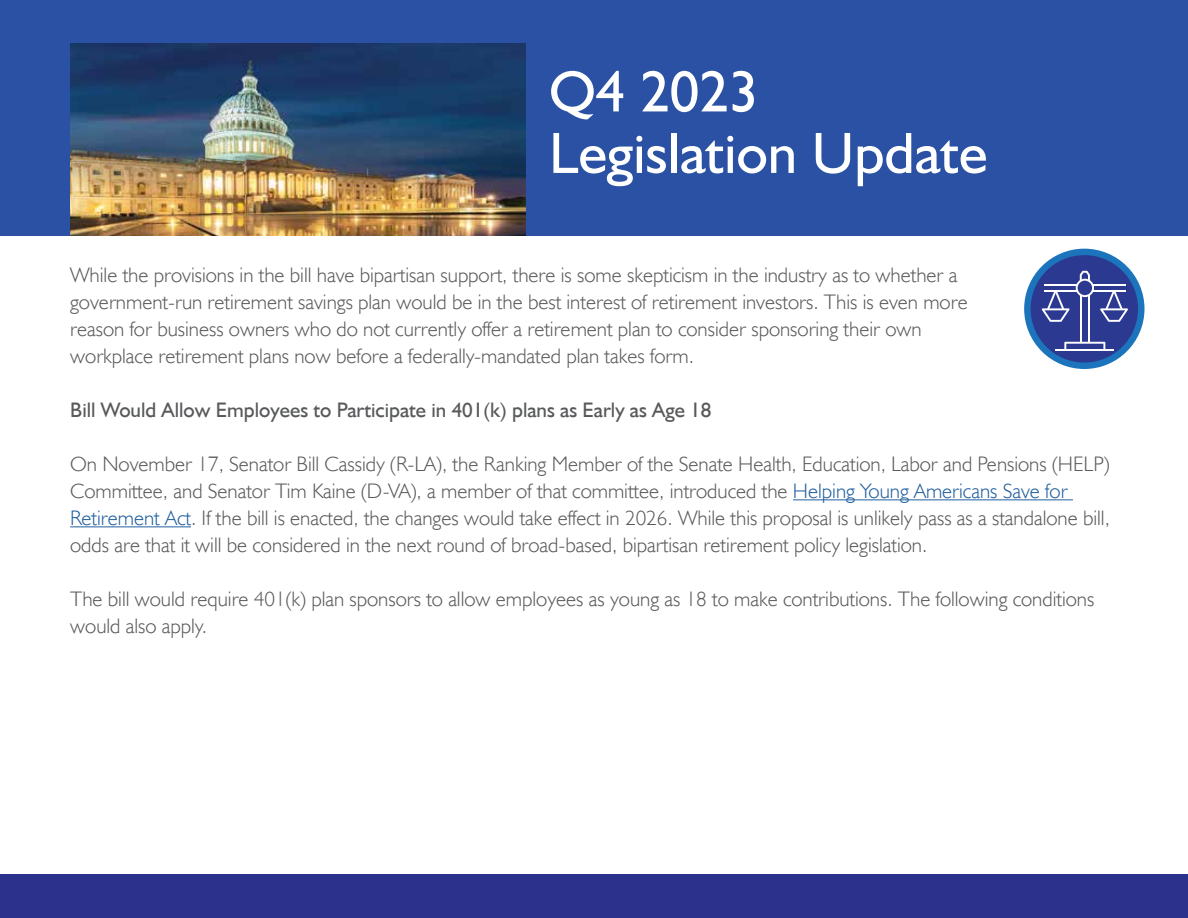
<style>
.page{position:relative;width:1188px;height:918px;background:#fff}
.page>*{position:absolute;margin:0;border:0;box-sizing:border-box;transform-origin:0 0}
.t1{font:58.5px/61.5px "Humanist 521 TL";color:#fff}
.t2{font:300 21px/27px "Humanist 521 TL";color:#58595b}
.t3{font:21px "Humanist 521 TL";color:#58595b}
.s1{color:#215e9e}
</style>
<div class="page">
<div style="left:0;top:0;width:1188px;height:236px;background:#2a51a3"></div>
<div style="left:0;top:874px;width:1188px;height:44px;background:#2c318c"></div>
<hr style="left:793px;top:500px;width:280px;height:1px;background:#215e9e">
<hr style="left:70px;top:527px;width:121px;height:1px;background:#215e9e">
<img style="left:70px;top:44px;width:455px;height:192px">
<div style="left:1027px;top:252px;width:114px;height:114px;background:#2b3990;border-radius:50%"></div>
<div style="left:1024px;top:249px;width:120px;height:120px;border:6px solid #1c75bc;border-radius:50%"></div>
<hr style="left:1092px;top:290px;width:34px;height:2px;background:#fff">
<hr style="left:1044px;top:290px;width:33px;height:2px;background:#fff">
<hr style="left:1092px;top:284px;width:34px;height:2px;background:#fff">
<hr style="left:1044px;top:284px;width:33px;height:2px;background:#fff">
<hr style="left:1088px;top:295px;width:2px;height:48px;background:#fff">
<svg style="left:1076px;top:271px;width:18px;height:26px"></svg>
<hr style="left:1080px;top:295px;width:2px;height:48px;background:#fff">
<svg style="left:1042px;top:292px;width:28px;height:30px"></svg>
<svg style="left:1100px;top:292px;width:28px;height:30px"></svg>
<svg style="left:1064px;top:342px;width:41px;height:7px"></svg>
<hr style="left:1056px;top:349px;width:58px;height:2px;background:#fff">
<h1 class="t1" style="left:549px;top:59px;width:440px">Q4 2023<br>Legislation Update</h1>
<p class="t2" style="left:70px;top:261px;width:899px">While the provisions in the bill have bipartisan support, there is some skepticism in the industry as to whether a government-run retirement savings plan would be in the best interest of retirement investors. This is even more reason for business owners who do not currently offer a retirement plan to consider sponsoring their own workplace retirement plans now before a federally-mandated plan takes form.</p>
<p class="t3" style="left:70px;top:397px;width:643px">Bill Would Allow Employees to Participate in 401(k) plans as Early as Age 18</p>
<p class="t2" style="left:70px;top:450px;width:1041px">On November 17, Senator Bill Cassidy (R-LA), the Ranking Member of the Senate Health, Education, Labor and Pensions (HELP)<br>Committee, and Senator Tim Kaine (D-VA), a member of that committee, introduced the <span class="s1">Helping Young Americans Save for Retirement Act</span>. If the bill is enacted, the changes would take effect in 2026. While this proposal is unlikely pass as a standalone bill, odds are that it will be considered in the next round of broad-based, bipartisan retirement policy legislation.</p>
<p class="t2" style="left:70px;top:585px;width:1026px">The bill would require 401(k) plan sponsors to allow employees as young as 18 to make contributions. The following conditions would also apply.</p>
</div>
